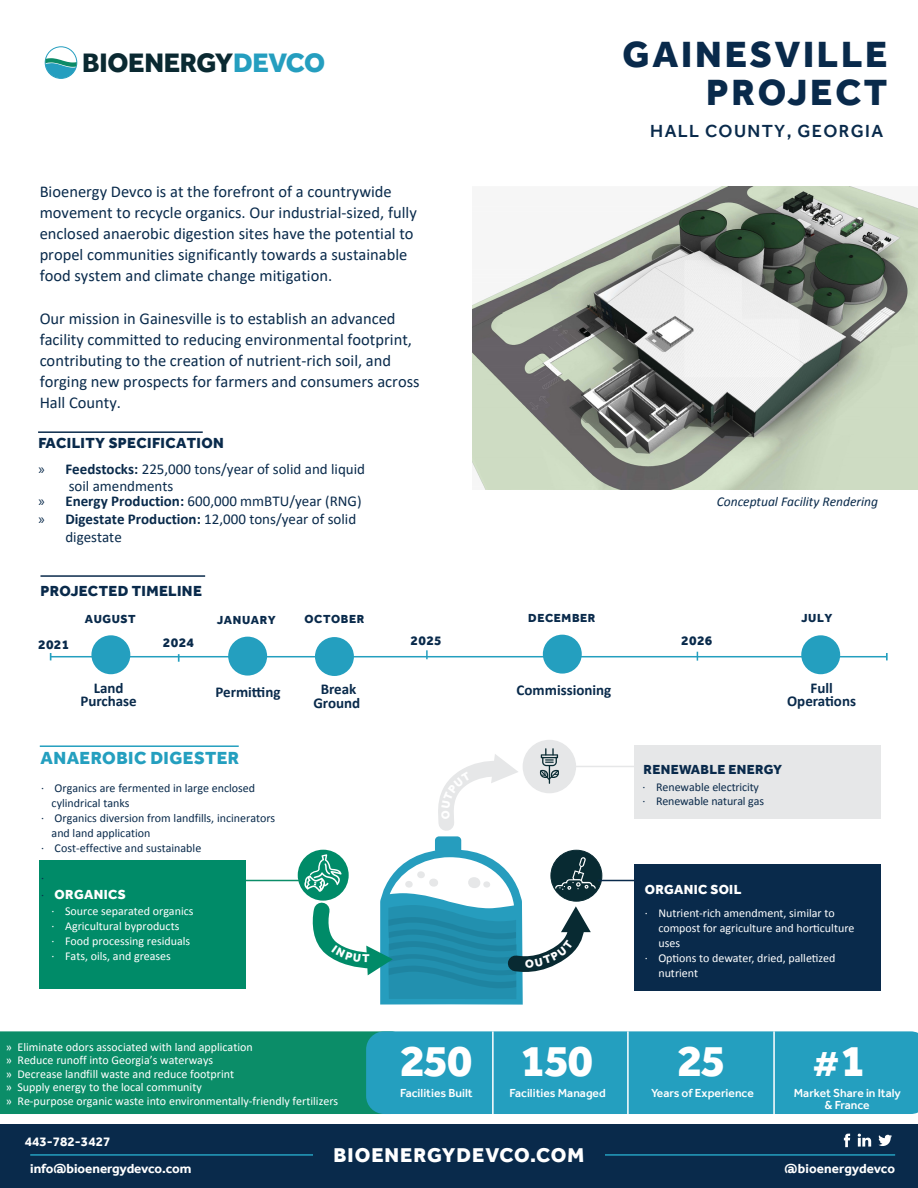
<style>
.page{position:relative;width:918px;height:1188px;background:#fff}
.page>*{position:absolute;margin:0;border:0;box-sizing:border-box;transform-origin:0 0}
.t1{font:800 46.05px "Effra";letter-spacing:-.05em;color:#fff}
.t2{font:700 38.4px "Effra";color:#fff}
.t3{font:800 37.5px/37.5px "Effra";letter-spacing:.075em;color:#092a4b;text-align:right}
.t4{font:800 27.6px "Effra";letter-spacing:-.01em;color:#0a2931}
.t5{font:800 20.55px "Effra";letter-spacing:.05em;color:#fff}
.t6{font:500 18px "Effra";letter-spacing:.075em;color:#092a4b}
.t7{font:800 18px "Effra";letter-spacing:.025em;color:#249fbf}
.t8{font:16.5px/21px "Calibri";color:#092a4b}
.t9{font:15px "Calibri";color:#092a4b}
.t10{font:700 15px/13.5px "Calibri";color:#092a4b;text-align:center}
.t11{font:800 15px "Effra";letter-spacing:.025em;color:#092a4b}
.t12{font:15px "Calibri";color:#0b2c4c}
.t13{font:700 13.5px "Effra";color:#fff}
.t14{font:800 13.5px "Effra";letter-spacing:.025em;color:#092a4b}
.t15{font:italic 13.5px "Calibri";color:#092a4b}
.t16{font:800 13.5px "Effra";letter-spacing:.025em;color:#fff}
.t17{font:12px/15px "Calibri";color:#fff}
.t18{font:12px "Calibri";color:#092a4b}
.t19{font:500 12px "Effra";color:#fff}
.t20{font:12px/14.4px "Calibri";letter-spacing:-.01em;color:#0d2c4c}
.t21{font:800 12px "Effra";letter-spacing:.05em;color:#092a4b}
.s1{color:#259ebf}
.s2{font-family:"Myriad Pro"}
.s3{font-weight:700}
.s4{font-family:"Calibri";font-weight:400;font-size:12px;color:#092a4b}
.s5{font-weight:800;font-size:46.05px}
</style>
<div class="page">
<svg style="left:426px;top:650px;width:2px;height:9px"></svg>
<div style="left:0;top:1124px;width:918px;height:64px;background:#092a4b"></div>
<div style="left:45px;top:47px;width:32px;height:32px;border:1px solid #259ebf;border-radius:50%"></div>
<svg style="left:45px;top:58px;width:32px;height:20px"></svg>
<svg style="left:878px;top:1135px;width:14px;height:11px"></svg>
<svg style="left:857px;top:1134px;width:14px;height:13px"></svg>
<svg style="left:844px;top:1134px;width:6px;height:13px"></svg>
<hr style="left:30px;top:1154px;width:865px;height:2px;background:#249fbf">
<div style="left:313px;top:1136px;width:292px;height:39px;background:#092a4b"></div>
<img style="left:472px;top:186px;width:446px;height:303px">
<div style="left:0;top:1031px;width:366px;height:83px;background:#0b8d68"></div>
<div style="left:366px;top:1031px;width:552px;height:83px;background:#249fbf"></div>
<hr style="left:492px;top:1031px;width:2px;height:84px;background:#fff">
<hr style="left:627px;top:1031px;width:2px;height:84px;background:#fff">
<hr style="left:773px;top:1031px;width:2px;height:84px;background:#fff">
<div style="left:40px;top:860px;width:206px;height:128px;background:#008b68"></div>
<div style="left:634px;top:745px;width:246px;height:74px;background:#e6e7e8"></div>
<div style="left:523px;top:740px;width:53px;height:53px;background:#e6e7e8;border-radius:50%"></div>
<div style="left:298px;top:850px;width:51px;height:51px;background:#008b68;border-radius:50%"></div>
<div style="left:551px;top:850px;width:51px;height:51px;background:#082a32;border-radius:50%"></div>
<svg style="left:540px;top:748px;width:19px;height:36px"></svg>
<div style="left:435px;top:836px;width:26px;height:18px;background:#269dbe;border-radius:4px"></div>
<hr style="left:572px;top:766px;width:69px;height:1px;background:#e6e7e8">
<div style="left:634px;top:864px;width:246px;height:127px;background:#092a4b"></div>
<hr style="left:246px;top:880px;width:55px;height:1px;background:#0b8d68">
<hr style="left:598px;top:880px;width:36px;height:1px;background:#092a4b">
<hr style="left:40px;top:745px;width:199px;height:2px;background:#249fbf">
<hr style="left:51px;top:656px;width:836px;height:1px;background:#249fbf">
<svg style="left:886px;top:653px;width:2px;height:7px"></svg>
<div style="left:91px;top:635px;width:39px;height:39px;background:#249fbf;border-radius:50%"></div>
<div style="left:228px;top:637px;width:39px;height:39px;background:#249fbf;border-radius:50%"></div>
<div style="left:315px;top:637px;width:39px;height:39px;background:#249fbf;border-radius:50%"></div>
<div style="left:801px;top:635px;width:39px;height:39px;background:#249fbf;border-radius:50%"></div>
<div style="left:543px;top:635px;width:39px;height:39px;background:#249fbf;border-radius:50%"></div>
<hr style="left:40px;top:575px;width:165px;height:2px;background:#092a4b">
<hr style="left:38px;top:431px;width:165px;height:2px;background:#092a4b">
<svg style="left:435px;top:754px;width:83px;height:85px"></svg>
<svg style="left:304px;top:849px;width:292px;height:156px"></svg>
<h3 class="t4" style="left:82px;top:46px;width:244px">BIOENERGY<span class="s1">DEVCO</span></h3>
<p class="t8" style="left:40px;top:180px;width:379px">Bioenergy Devco is at the forefront of a countrywide movement to recycle organics. Our industrial-sized, fully enclosed anaerobic digestion sites have the potential to propel communities significantly towards a sustainable food system and climate change mitigation.</p>
<p class="t8" style="left:40px;top:308px;width:381px">Our mission in Gainesville is to establish an advanced facility committed to reducing environmental footprint, contributing to the creation of nutrient-rich soil, and forging new prospects for farmers and consumers across Hall County.</p>
<p class="t11" style="left:38px;top:434px;width:187px">FACILITY SPECIFICATION</p>
<p class="t9" style="left:38px;top:458px;width:328px"><span class="s2">»</span> <span class="s3">Feedstocks:</span> 225,000 tons/year of solid and liquid</p>
<p class="t12" style="left:69px;top:475px;width:106px">soil amendments</p>
<p class="t9" style="left:38px;top:491px;width:325px"><span class="s2">»</span> <span class="s3">Energy Production:</span> 600,000 mmBTU/year (RNG)</p>
<p class="t9" style="left:38px;top:509px;width:319px"><span class="s2">»</span> <span class="s3">Digestate Production:</span> 12,000 tons/year of solid</p>
<p class="t9" style="left:65px;top:527px;width:58px">digestate</p>
<p class="t3" style="left:623px;top:36px;width:266px">GAINESVILLE<br>PROJECT</p>
<p class="t6" style="left:650px;top:121px;width:234px">HALL COUNTY, GEORGIA</p>
<p class="t15" style="left:717px;top:492px;width:163px">Conceptual Facility Rendering</p>
<p class="t11" style="left:40px;top:582px;width:163px">PROJECTED TIMELINE</p>
<p class="t21" style="left:85px;top:612px;width:53px">AUGUST</p>
<p class="t21" style="left:217px;top:613px;width:61px">JANUARY</p>
<p class="t21" style="left:304px;top:612px;width:61px">OCTOBER</p>
<p class="t14" style="left:163px;top:634px;width:33px">2024</p>
<p class="t14" style="left:681px;top:632px;width:33px">2026</p>
<p class="t21" style="left:528px;top:611px;width:69px">DECEMBER</p>
<p class="t21" style="left:801px;top:611px;width:33px">JULY</p>
<p class="t14" style="left:411px;top:633px;width:33px">2025</p>
<p class="t14" style="left:38px;top:637px;width:33px">2021</p>
<p class="t10" style="left:80px;top:681px;width:58px">Land<br>Purchase</p>
<p class="t10" style="left:215px;top:685px;width:67px">Permitting</p>
<p class="t10" style="left:321px;top:683px;width:37px">Break</p>
<p class="t10" style="left:313px;top:696px;width:48px">Ground</p>
<p class="t7" style="left:41px;top:748px;width:200px">ANAEROBIC DIGESTER</p>
<p class="t18" style="left:41px;top:781px;width:216px">· Organics are fermented in large enclosed</p>
<p class="t18" style="left:52px;top:795px;width:80px">cylindrical tanks</p>
<p class="t18" style="left:41px;top:810px;width:236px">· Organics diversion from landfills, incinerators</p>
<p class="t18" style="left:52px;top:825px;width:100px">and land application</p>
<p class="t18" style="left:41px;top:840px;width:162px">· Cost-effective and sustainable</p>
<p class="t18" style="left:41px;top:870px;width:5px">·</p>
<p class="t16" style="left:41px;top:886px;width:86px"><span class="s4">·</span> ORGANICS</p>
<p class="t17" style="left:52px;top:903px;width:143px">· Source separated organics · Agricultural byproducts<br>· Food processing residuals · Fats, oils, and greases</p>
<p class="t17" style="left:6px;top:1040px;width:334px;line-height:13.5px">» Eliminate odors associated with land application<br>» Reduce runoff into Georgia’s waterways<br>» Decrease landfill waste and reduce footprint<br>» Supply energy to the local community<br>» Re-purpose organic waste into environmentally-friendly fertilizers</p>
<p class="t13" style="left:25px;top:1133px;width:87px">443-782-3427</p>
<p class="t10" style="left:517px;top:684px;width:96px">Commissioning</p>
<p class="t10" style="left:810px;top:681px;width:24px">Full</p>
<p class="t10" style="left:787px;top:694px;width:70px">Operations</p>
<p class="t14" style="left:644px;top:761px;width:140px">RENEWABLE ENERGY</p>
<p class="t20" style="left:643px;top:779px;width:123px">· Renewable electricity · Renewable natural gas</p>
<p class="t16" style="left:645px;top:881px;width:98px">ORGANIC SOIL</p>
<p class="t1" style="left:400px;top:1033px;width:74px">250</p>
<p class="t1" style="left:521px;top:1033px;width:74px">150</p>
<p class="t19" style="left:400px;top:1086px;width:74px">Facilities Built</p>
<p class="t19" style="left:510px;top:1086px;width:98px">Facilities Managed</p>
<p class="t17" style="left:658px;top:906px;width:197px;text-indent:-14px">· Nutrient-rich amendment, similar to compost for agriculture and horticulture uses</p>
<p class="t17" style="left:658px;top:951px;width:179px;text-indent:-14px">· Options to dewater, dried, palletized nutrient</p>
<p class="t1" style="left:677px;top:1033px;width:51px">25</p>
<p class="t19" style="left:651px;top:1086px;width:104px">Years of Experience</p>
<p class="t2" style="left:812px;top:1040px;width:56px">#<span class="s5">1</span></p>
<p class="t19" style="left:794px;top:1086px;width:108px">Market Share in Italy</p>
<p class="t19" style="left:825px;top:1098px;width:46px">&amp; France</p>
<p class="t5" style="left:334px;top:1143px;width:252px">BIOENERGYDEVCO.COM</p>
<p class="t13" style="left:30px;top:1160px;width:163px">info@bioenergydevco.com</p>
<p class="t13" style="left:785px;top:1160px;width:112px">@bioenergydevco</p>
</div>
